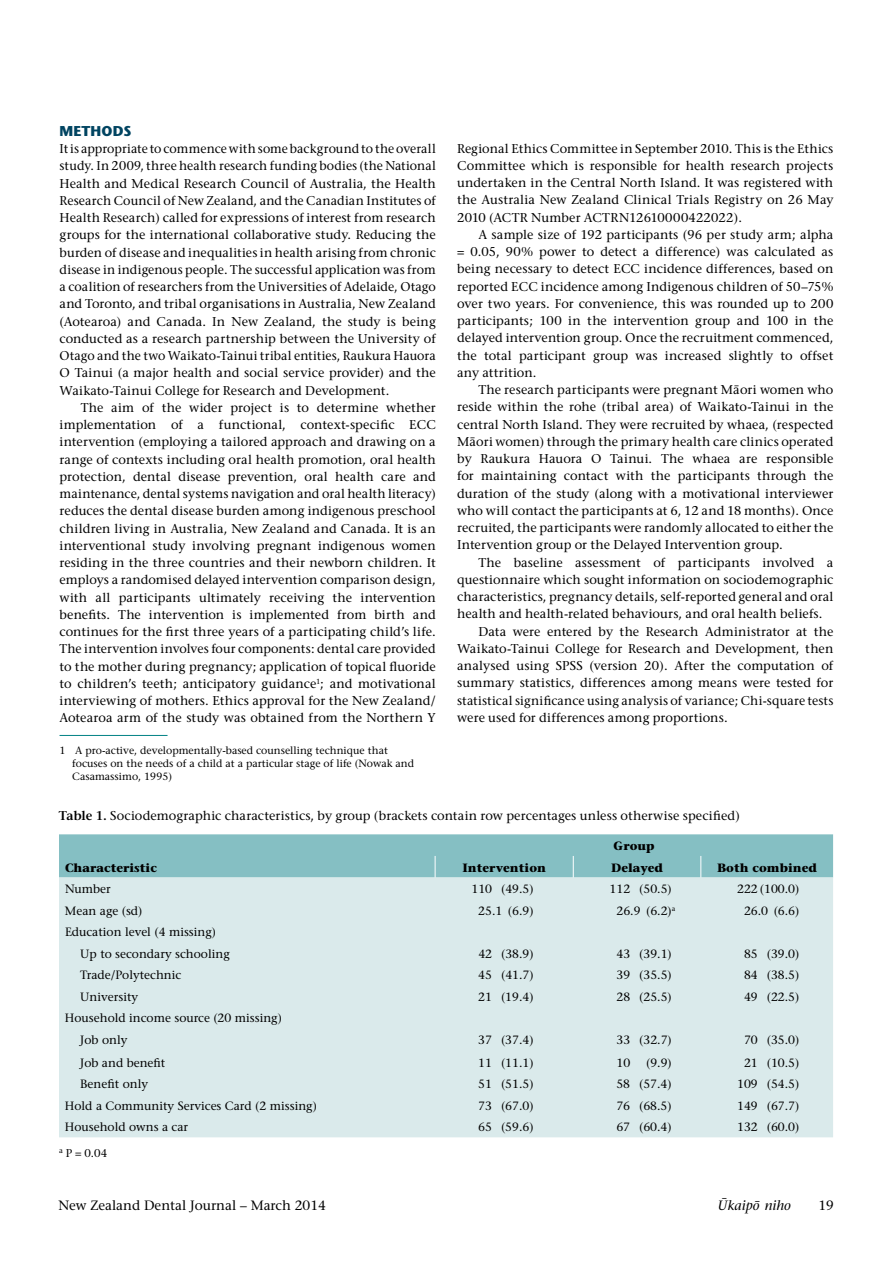
<style>
.page{position:relative;width:893px;height:1263px;background:#fff}
.page>*{position:absolute;margin:0;border:0;box-sizing:border-box;transform-origin:0 0}
.t1{font:700 14.25px "Stone Sans";letter-spacing:.01em;color:#004461}
.t2{font:13.5px "Stone Serif";color:#000}
.t3{font:italic 13.5px "Stone Serif";color:#000}
.t4{font:12.75px/17.2px "Stone Serif";letter-spacing:.01em;color:#000;text-align:justify}
.t5{font:12px/21.6px "Stone Serif";color:#000}
.t6{font:700 12px "Stone Serif";color:#000}
.t7{font:11.25px "Stone Serif";color:#000}
.t8{font:10.5px/12.6px "Stone Serif";color:#000}
.s1{font-weight:600}
</style>
<div class="page">
<hr style="left:60px;top:735px;width:108px;height:1px;background:#008184">
<div style="left:59px;top:877px;width:774px;height:260px;background:#daeaeb"></div>
<div style="left:59px;top:834px;width:774px;height:43px;background:#85bfc3"></div>
<p class="t1" style="left:60px;top:122px;width:73px">METHODS</p>
<p class="t4" style="left:60px;top:140px;width:378px">It is appropriate to commence with some background to the overall study. In 2009, three health research funding bodies (the National Health and Medical Research Council of Australia, the Health Research Council of New Zealand, and the Canadian Institutes of Health Research) called for expressions of interest from research groups for the international collaborative study. Reducing the burden of disease and inequalities in health arising from chronic disease in indigenous people. The successful application was from a coalition of researchers from the Universities of Adelaide, Otago and Toronto, and tribal organisations in Australia, New Zealand (Aotearoa) and Canada. In New Zealand, the study is being conducted as a research partnership between the University of Otago and the two Waikato-Tainui tribal entities, Raukura Hauora O Tainui (a major health and social service provider) and the Waikato-Tainui College for Research and Development.</p>
<p class="t4" style="left:60px;top:399px;width:378px;text-indent:21px">The aim of the wider project is to determine whether implementation of a functional, context-specific ECC intervention (employing a tailored approach and drawing on a range of contexts including oral health promotion, oral health protection, dental disease prevention, oral health care and maintenance, dental systems navigation and oral health literacy) reduces the dental disease burden among indigenous preschool children living in Australia, New Zealand and Canada. It is an interventional study involving pregnant indigenous women residing in the three countries and their newborn children. It employs a randomised delayed intervention comparison design, with all participants ultimately receiving the intervention benefits. The intervention is implemented from birth and continues for the first three years of a participating child’s life.<br>The intervention involves four components: dental care provided to the mother during pregnancy; application of topical fluoride to children’s teeth; anticipatory guidance<sup>1</sup>; and motivational interviewing of mothers. Ethics approval for the New Zealand/ Aotearoa arm of the study was obtained from the Northern Y</p>
<p class="t8" style="left:72px;top:744px;width:343px;text-indent:-13px">1 A pro-active, developmentally-based counselling technique that focuses on the needs of a child at a particular stage of life (Nowak and<br>Casamassimo, 1995)</p>
<p class="t4" style="left:457px;top:139px;width:378px">Regional Ethics Committee in September 2010. This is the Ethics Committee which is responsible for health research projects undertaken in the Central North Island. It was registered with the Australia New Zealand Clinical Trials Registry on 26 May 2010 (ACTR Number ACTRN12610000422022).</p>
<p class="t4" style="left:457px;top:226px;width:378px;text-indent:21px">A sample size of 192 participants (96 per study arm; alpha = 0.05, 90% power to detect a difference) was calculated as being necessary to detect ECC incidence differences, based on reported ECC incidence among Indigenous children of 50–75% over two years. For convenience, this was rounded up to 200 participants; 100 in the intervention group and 100 in the delayed intervention group. Once the recruitment commenced, the total participant group was increased slightly to offset any attrition.</p>
<p class="t4" style="left:457px;top:381px;width:378px;text-indent:21px">The research participants were pregnant Ma¯ori women who reside within the rohe (tribal area) of Waikato-Tainui in the central North Island. They were recruited by whaea, (respected Ma¯ori women) through the primary health care clinics operated by Raukura Hauora O Tainui. The whaea are responsible for maintaining contact with the participants through the duration of the study (along with a motivational interviewer who will contact the participants at 6, 12 and 18 months). Once recruited, the participants were randomly allocated to either the Intervention group or the Delayed Intervention group.</p>
<p class="t4" style="left:478px;top:553px;width:356px">The baseline assessment of participants involved a</p>
<p class="t4" style="left:457px;top:571px;width:378px">questionnaire which sought information on sociodemographic</p>
<p class="t4" style="left:457px;top:588px;width:378px">characteristics, pregnancy details, self-reported general and oral</p>
<p class="t4" style="left:457px;top:605px;width:367px">health and health-related behaviours, and oral health beliefs.</p>
<p class="t4" style="left:478px;top:622px;width:357px">Data were entered by the Research Administrator at the</p>
<p class="t4" style="left:457px;top:640px;width:378px">Waikato-Tainui College for Research and Development, then</p>
<p class="t4" style="left:457px;top:657px;width:378px">analysed using SPSS (version 20). After the computation of</p>
<p class="t4" style="left:457px;top:674px;width:378px">summary statistics, differences among means were tested for</p>
<p class="t4" style="left:457px;top:691px;width:378px">statistical significance using analysis of variance; Chi-square tests</p>
<p class="t4" style="left:457px;top:709px;width:272px">were used for differences among proportions.</p>
<p class="t4" style="left:59px;top:807px;width:682px"><span class="s1">Table 1.</span> Sociodemographic characteristics, by group (brackets contain row percentages unless otherwise specified)</p>
<p class="t6" style="left:613px;top:838px;width:43px">Group</p>
<p class="t6" style="left:65px;top:860px;width:94px">Characteristic</p>
<p class="t6" style="left:462px;top:860px;width:85px">Intervention</p>
<p class="t6" style="left:611px;top:860px;width:53px">Delayed</p>
<p class="t6" style="left:717px;top:860px;width:101px">Both combined</p>
<p class="t5" style="left:65px;top:878px;width:47px">Number</p>
<p class="t5" style="left:471px;top:878px;width:64px">110 (49.5)</p>
<p class="t5" style="left:610px;top:878px;width:64px">112 (50.5)</p>
<p class="t5" style="left:737px;top:878px;width:64px">222 (100.0)</p>
<p class="t5" style="left:65px;top:899px;width:79px">Mean age (sd)</p>
<p class="t5" style="left:478px;top:899px;width:57px">25.1 (6.9)</p>
<p class="t5" style="left:616px;top:899px;width:60px">26.9 (6.2)<sup>a</sup></p>
<p class="t5" style="left:744px;top:899px;width:57px">26.0 (6.6)</p>
<p class="t5" style="left:80px;top:921px;width:151px;text-indent:-15px">Education level (4 missing)<br>Up to secondary schooling</p>
<p class="t5" style="left:478px;top:942px;width:57px">42 (38.9)</p>
<p class="t5" style="left:616px;top:942px;width:57px">43 (39.1)</p>
<p class="t5" style="left:744px;top:942px;width:57px">85 (39.0)</p>
<p class="t5" style="left:80px;top:964px;width:103px">Trade/Polytechnic</p>
<p class="t5" style="left:478px;top:964px;width:57px">45 (41.7)</p>
<p class="t5" style="left:616px;top:964px;width:57px">39 (35.5)</p>
<p class="t5" style="left:744px;top:964px;width:57px">84 (38.5)</p>
<p class="t5" style="left:80px;top:986px;width:59px">University</p>
<p class="t5" style="left:478px;top:986px;width:57px">21 (19.4)</p>
<p class="t5" style="left:616px;top:986px;width:57px">28 (25.5)</p>
<p class="t5" style="left:744px;top:986px;width:57px">49 (22.5)</p>
<p class="t5" style="left:80px;top:1007px;width:203px;text-indent:-15px">Household income source (20 missing)<br>Job only</p>
<p class="t5" style="left:478px;top:1029px;width:57px">37 (37.4)</p>
<p class="t5" style="left:616px;top:1029px;width:57px">33 (32.7)</p>
<p class="t5" style="left:744px;top:1029px;width:57px">70 (35.0)</p>
<p class="t5" style="left:80px;top:1052px;width:87px">Job and benefit</p>
<p class="t5" style="left:478px;top:1052px;width:57px">11 (11.1)</p>
<p class="t5" style="left:616px;top:1052px;width:15px">10</p>
<p class="t5" style="left:646px;top:1052px;width:27px">(9.9)</p>
<p class="t5" style="left:744px;top:1052px;width:57px">21 (10.5)</p>
<p class="t5" style="left:80px;top:1073px;width:69px">Benefit only</p>
<p class="t5" style="left:478px;top:1073px;width:57px">51 (51.5)</p>
<p class="t5" style="left:616px;top:1073px;width:57px">58 (57.4)</p>
<p class="t5" style="left:737px;top:1073px;width:64px">109 (54.5)</p>
<p class="t5" style="left:65px;top:1095px;width:254px">Hold a Community Services Card (2 missing)</p>
<p class="t5" style="left:478px;top:1095px;width:57px">73 (67.0)</p>
<p class="t5" style="left:616px;top:1095px;width:57px">76 (68.5)</p>
<p class="t5" style="left:737px;top:1095px;width:64px">149 (67.7)</p>
<p class="t5" style="left:65px;top:1116px;width:125px">Household owns a car</p>
<p class="t5" style="left:478px;top:1116px;width:57px">65 (59.6)</p>
<p class="t5" style="left:616px;top:1116px;width:57px">67 (60.4)</p>
<p class="t5" style="left:737px;top:1116px;width:64px">132 (60.0)</p>
<p class="t7" style="left:59px;top:1146px;width:50px"><sup>a</sup> P = 0.04</p>
<p class="t2" style="left:58px;top:1197px;width:269px">New Zealand Dental Journal – March 2014</p>
<p class="t3" style="left:718px;top:1197px;width:75px">U¯kaipo¯ niho</p>
<p class="t2" style="left:818px;top:1197px;width:17px">19</p>
</div>
